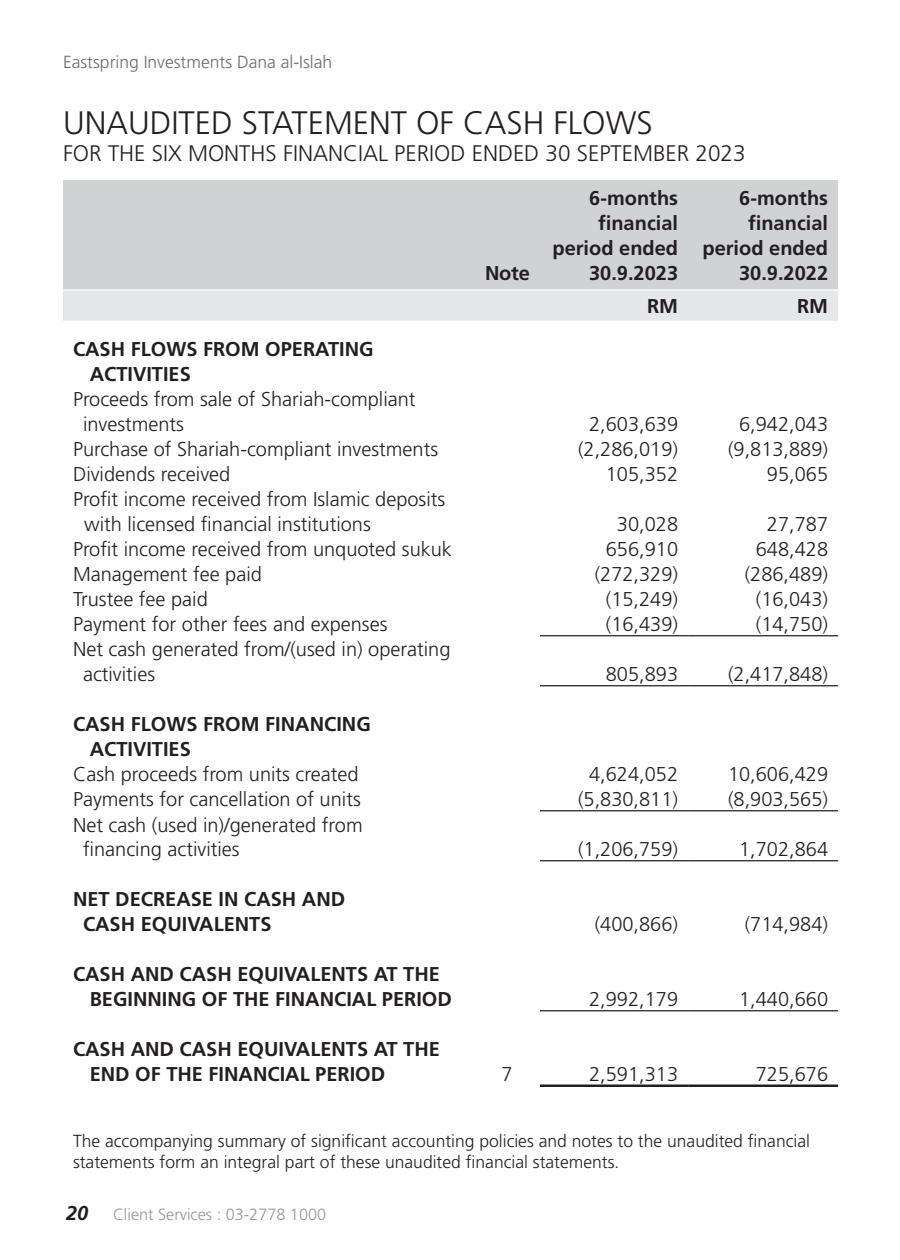
<style>
.page{position:relative;width:900px;height:1260px;background:#fff}
.page>*{position:absolute;margin:0;border:0;box-sizing:border-box;transform-origin:0 0}
.t1{font:300 32.5px "Frutiger LT Std";color:#231f20}
.t2{font:300 22.5px "Frutiger LT Std";color:#231f20}
.t3{font:300 20px/25px "Frutiger LT Std";color:#231f20}
.t4{font:700 20px/25px "Frutiger LT Std";color:#231f20}
.t5{font:300 17.5px/21px "Frutiger LT Std";color:#231f20}
.t6{font:300 17.5px "Frutiger LT Std";color:#6c6d70}
.t7{font:300 16.25px "Frutiger LT Std";color:#939598}
.s1{font-weight:700;font-style:italic;font-size:20px;color:#231f20}
</style>
<div class="page">
<div style="left:63px;top:180px;width:775px;height:109px;background:#d1d2d4"></div>
<div style="left:63px;top:291px;width:775px;height:30px;background:#e6e7e9"></div>
<hr style="left:540px;top:635px;width:148px;height:1px;background:#231f20">
<hr style="left:688px;top:635px;width:150px;height:1px;background:#231f20">
<hr style="left:540px;top:685px;width:148px;height:1px;background:#231f20">
<hr style="left:688px;top:685px;width:150px;height:1px;background:#231f20">
<hr style="left:540px;top:810px;width:148px;height:1px;background:#231f20">
<hr style="left:688px;top:810px;width:150px;height:1px;background:#231f20">
<hr style="left:540px;top:860px;width:148px;height:1px;background:#231f20">
<hr style="left:688px;top:860px;width:150px;height:1px;background:#231f20">
<hr style="left:540px;top:1010px;width:148px;height:1px;background:#231f20">
<hr style="left:688px;top:1010px;width:150px;height:1px;background:#231f20">
<hr style="left:540px;top:1085px;width:148px;height:2px;background:#231f20">
<hr style="left:688px;top:1085px;width:150px;height:2px;background:#231f20">
<p class="t6" style="left:63px;top:52px;width:271px">Eastspring Investments Dana al-Islah</p>
<h1 class="t1" style="left:63px;top:105px;width:591px">UNAUDITED STATEMENT OF CASH FLOWS</h1>
<p class="t2" style="left:63px;top:141px;width:684px">FOR THE SIX MONTHS FINANCIAL PERIOD ENDED 30 SEPTEMBER 2023</p>
<p class="t4" style="left:90px;top:336px;width:285px;text-indent:-17px">CASH FLOWS FROM OPERATING<br>ACTIVITIES</p>
<p class="t3" style="left:83px;top:387px;width:334px;text-indent:-10px">Proceeds from sale of Shariah-compliant investments</p>
<p class="t4" style="left:485px;top:261px;width:46px">Note</p>
<p class="t4" style="left:553px;top:186px;width:127px;text-align:right">6-months financial period ended<br>30.9.2023</p>
<p class="t4" style="left:703px;top:186px;width:127px;text-align:right">6-months financial period ended<br>30.9.2022</p>
<p class="t4" style="left:647px;top:294px;width:33px">RM</p>
<p class="t4" style="left:797px;top:294px;width:33px">RM</p>
<p class="t3" style="left:589px;top:412px;width:90px">2,603,639</p>
<p class="t3" style="left:739px;top:412px;width:90px">6,942,043</p>
<p class="t3" style="left:73px;top:437px;width:367px">Purchase of Shariah-compliant investments</p>
<p class="t3" style="left:578px;top:437px;width:102px">(2,286,019)</p>
<p class="t3" style="left:728px;top:437px;width:102px">(9,813,889)</p>
<p class="t3" style="left:73px;top:462px;width:159px">Dividends received</p>
<p class="t3" style="left:606px;top:462px;width:74px">105,352</p>
<p class="t3" style="left:767px;top:462px;width:63px">95,065</p>
<p class="t3" style="left:84px;top:487px;width:363px;text-indent:-11px">Profit income received from Islamic deposits with licensed financial institutions</p>
<p class="t3" style="left:617px;top:512px;width:63px">30,028</p>
<p class="t3" style="left:767px;top:512px;width:63px">27,787</p>
<p class="t3" style="left:73px;top:537px;width:380px">Profit income received from unquoted sukuk</p>
<p class="t3" style="left:606px;top:537px;width:74px">656,910</p>
<p class="t3" style="left:756px;top:537px;width:74px">648,428</p>
<p class="t3" style="left:73px;top:562px;width:190px">Management fee paid</p>
<p class="t3" style="left:595px;top:562px;width:85px">(272,329)</p>
<p class="t3" style="left:745px;top:562px;width:85px">(286,489)</p>
<p class="t3" style="left:73px;top:587px;width:136px">Trustee fee paid</p>
<p class="t3" style="left:606px;top:587px;width:74px">(15,249)</p>
<p class="t3" style="left:756px;top:587px;width:74px">(16,043)</p>
<p class="t3" style="left:73px;top:612px;width:316px">Payment for other fees and expenses</p>
<p class="t3" style="left:606px;top:612px;width:74px">(16,439)</p>
<p class="t3" style="left:756px;top:612px;width:74px">(14,750)</p>
<p class="t3" style="left:83px;top:637px;width:369px;text-indent:-10px">Net cash generated from/(used in) operating activities</p>
<p class="t3" style="left:606px;top:662px;width:74px">805,893</p>
<p class="t3" style="left:728px;top:662px;width:102px">(2,417,848)</p>
<p class="t4" style="left:90px;top:711px;width:283px;text-indent:-17px">CASH FLOWS FROM FINANCING<br>ACTIVITIES</p>
<p class="t3" style="left:73px;top:762px;width:287px">Cash proceeds from units created</p>
<p class="t3" style="left:589px;top:762px;width:90px">4,624,052</p>
<p class="t3" style="left:728px;top:762px;width:102px">10,606,429</p>
<p class="t3" style="left:73px;top:787px;width:289px">Payments for cancellation of units</p>
<p class="t3" style="left:578px;top:787px;width:102px">(5,830,811)</p>
<p class="t3" style="left:728px;top:787px;width:102px">(8,903,565)</p>
<p class="t3" style="left:83px;top:813px;width:281px;line-height:24px;text-indent:-10px">Net cash (used in)/generated from financing activities</p>
<p class="t3" style="left:578px;top:837px;width:102px">(1,206,759)</p>
<p class="t3" style="left:739px;top:837px;width:90px">1,702,864</p>
<p class="t4" style="left:83px;top:886px;width:264px;text-indent:-10px">NET DECREASE IN CASH AND<br>CASH EQUIVALENTS</p>
<p class="t4" style="left:90px;top:961px;width:364px;text-indent:-17px">CASH AND CASH EQUIVALENTS AT THE<br>BEGINNING OF THE FINANCIAL PERIOD</p>
<p class="t4" style="left:90px;top:1036px;width:352px;text-indent:-17px">CASH AND CASH EQUIVALENTS AT THE<br>END OF THE FINANCIAL PERIOD</p>
<p class="t3" style="left:595px;top:912px;width:85px">(400,866)</p>
<p class="t3" style="left:745px;top:912px;width:85px">(714,984)</p>
<p class="t3" style="left:589px;top:987px;width:90px">2,992,179</p>
<p class="t3" style="left:739px;top:987px;width:90px">1,440,660</p>
<p class="t3" style="left:502px;top:1062px;width:13px">7</p>
<p class="t3" style="left:589px;top:1062px;width:90px">2,591,313</p>
<p class="t3" style="left:756px;top:1062px;width:74px">725,676</p>
<p class="t5" style="left:73px;top:1130px;width:739px">The accompanying summary of significant accounting policies and notes to the unaudited financial statements form an integral part of these unaudited financial statements.</p>
<p class="t7" style="left:66px;top:1205px;width:262px"><span class="s1">20</span> Client Services : 03-2778 1000</p>
</div>
